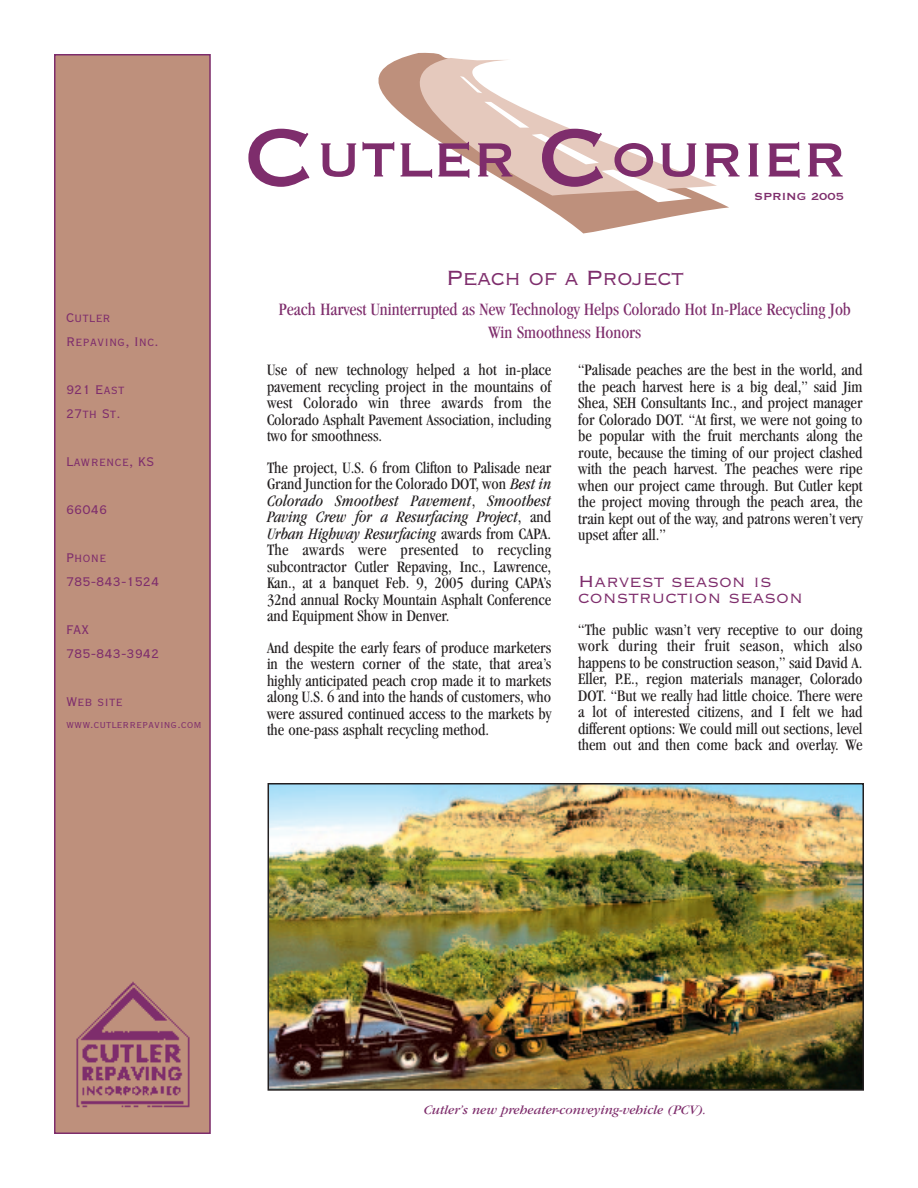
<style>
.page{position:relative;width:918px;height:1188px;background:#fff}
.page>*{position:absolute;margin:0;border:0;box-sizing:border-box;transform-origin:0 0}
.t1{font:63px "Copperplate Thirty One BC";color:#7e2d6c;scale:.95 1}
.t2{font:27px "Copperplate Thirty Two BC";letter-spacing:-.03em;color:#7e2d6c;scale:.95 1}
.t3{font:21px/16.5px "Copperplate Thirty Two BC";color:#7e2d6c}
.t4{font:condensed 18px/22.5px "Garamond";color:#7e2d6c;text-align:center}
.t5{font:condensed 16.5px/16.5px "Garamond";color:#231f20;text-align:justify}
.t6{font:16.5px/24px "Copperplate Twenty Nine BC";color:#7e2d6c}
.t7{font:italic 13.5px "Garamond";color:#7e2d6c}
.t8{font:13.5px "Copperplate Twenty Nine BC";color:#7e2d6c}
.t9{font:13.5px "Copperplate Thirty One BC";color:#7e2d6c}
.s1{font-size:108px}
.s2{font-style:italic}
</style>
<div class="page">
<div style="left:55px;top:55px;width:155px;height:1078px;background:#be907c"></div>
<div style="left:54px;top:54px;width:157px;height:1080px;border:2px solid #7e2d6c"></div>
<img style="left:76px;top:981px;width:114px;height:127px">
<svg style="left:402px;top:52px;width:327px;height:181px"></svg>
<svg style="left:378px;top:58px;width:339px;height:138px"></svg>
<svg style="left:532px;top:134px;width:67px;height:30px"></svg>
<svg style="left:484px;top:102px;width:45px;height:26px"></svg>
<svg style="left:460px;top:76px;width:22px;height:17px"></svg>
<svg style="left:602px;top:170px;width:90px;height:32px"></svg>
<img style="left:271px;top:786px;width:590px;height:302px">
<div style="left:268px;top:783px;width:596px;height:308px;border:2px solid #231f20"></div>
<p class="t6" style="left:66px;top:304px;width:94px">Cutler<br>Repaving, Inc.</p>
<p class="t6" style="left:66px;top:376px;width:60px">921 East<br>27th St.</p>
<p class="t6" style="left:66px;top:448px;width:90px">Lawrence, KS</p>
<p class="t6" style="left:66px;top:496px;width:43px">66046</p>
<p class="t6" style="left:66px;top:544px;width:95px">Phone<br>785-843-1524</p>
<p class="t6" style="left:66px;top:616px;width:95px">FAX<br>785-843-3942</p>
<p class="t6" style="left:66px;top:688px;width:58px">Web site</p>
<p class="t8" style="left:66px;top:716px;width:137px">www.cutlerrepaving.com</p>
<h1 class="t1" style="left:243px;top:118px;width:637px"><span class="s1">C</span>UTLER <span class="s1">C</span>OURIER</h1>
<p class="t9" style="left:754px;top:187px;width:92px">SPRING 2005</p>
<h2 class="t2" style="left:446px;top:260px;width:252px">Peach of a Project</h2>
<p class="t4" style="left:279px;top:300px;width:574px">Peach Harvest Uninterrupted as New Technology Helps Colorado Hot In-Place Recycling Job<br>Win Smoothness Honors</p>
<p class="t5" style="left:267px;top:363px;width:286px">Use of new technology helped a hot in-place pavement recycling project in the mountains of west Colorado win three awards from the Colorado Asphalt Pavement Association, including two for smoothness.</p>
<p class="t5" style="left:267px;top:461px;width:286px">The project, U.S. 6 from Clifton to Palisade near Grand Junction for the Colorado DOT, won <span class="s2">Best in Colorado Smoothest Pavement</span>, <span class="s2">Smoothest Paving Crew for a Resurfacing Project</span>, and <span class="s2">Urban Highway Resurfacing</span> awards from CAPA.<br>The awards were presented to recycling subcontractor Cutler Repaving, Inc., Lawrence, Kan., at a banquet Feb. 9, 2005 during CAPA’s 32nd annual Rocky Mountain Asphalt Conference and Equipment Show in Denver.</p>
<p class="t5" style="left:267px;top:641px;width:286px">And despite the early fears of produce marketers in the western corner of the state, that area’s highly anticipated peach crop made it to markets along U.S. 6 and into the hands of customers, who were assured continued access to the markets by the one-pass asphalt recycling method.</p>
<p class="t5" style="left:578px;top:363px;width:286px">“Palisade peaches are the best in the world, and the peach harvest here is a big deal,” said Jim Shea, SEH Consultants Inc., and project manager for Colorado DOT. “At first, we were not going to be popular with the fruit merchants along the route, because the timing of our project clashed with the peach harvest. The peaches were ripe when our project came through. But Cutler kept the project moving through the peach area, the train kept out of the way, and patrons weren’t very upset after all.”</p>
<p class="t3" style="left:578px;top:571px;width:226px">Harvest season is construction season</p>
<p class="t5" style="left:578px;top:623px;width:286px">“The public wasn’t very receptive to our doing work during their fruit season, which also happens to be construction season,” said David A.<br>Eller, P.E., region materials manager, Colorado DOT. “But we really had little choice. There were a lot of interested citizens, and I felt we had different options: We could mill out sections, level them out and then come back and overlay. We</p>
<p class="t7" style="left:424px;top:1106px;width:284px">Cutler’s new preheater-conveying-vehicle (PCV).</p>
</div>
